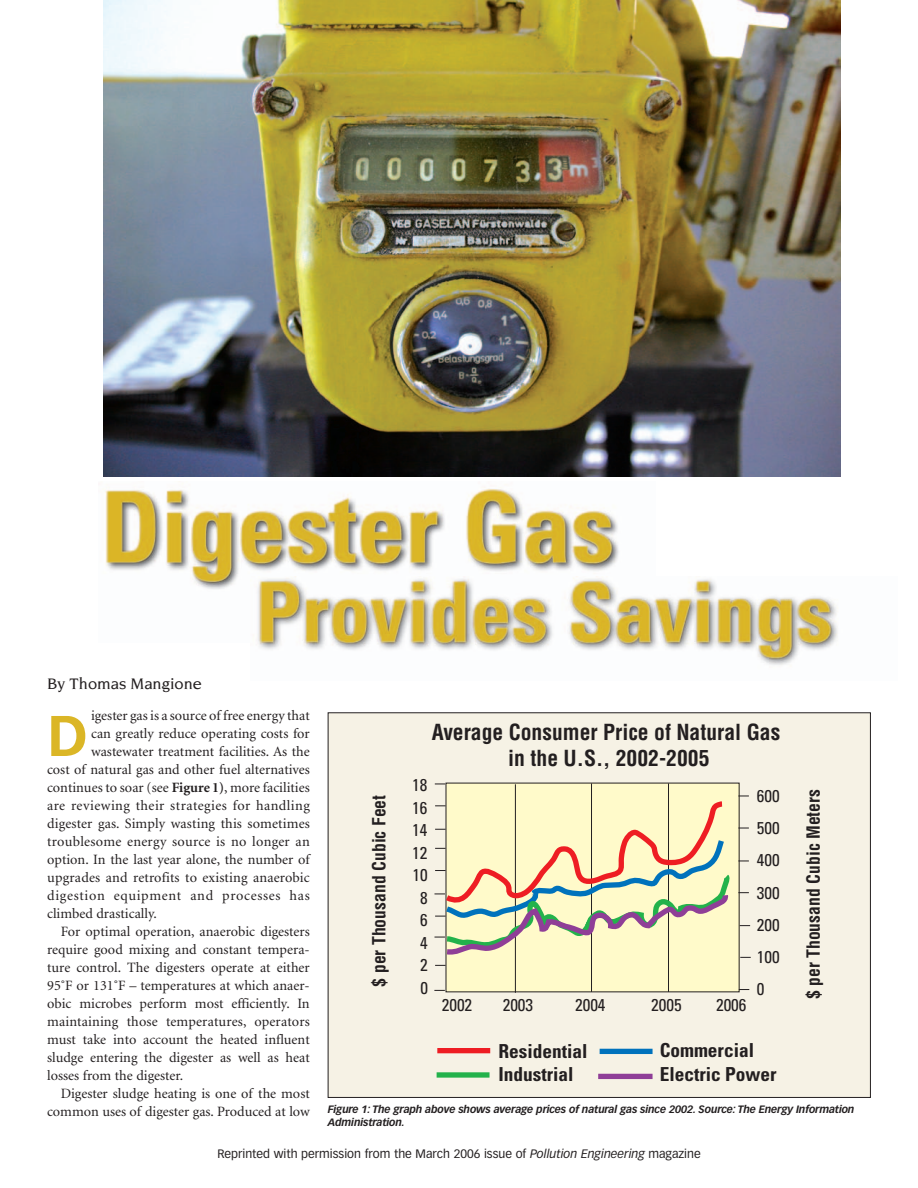
<style>
.page{position:relative;width:918px;height:1188px;background:#fff}
.page>*{position:absolute;margin:0;border:0;box-sizing:border-box;transform-origin:0 0}
.t1{font:700 56.25px "Vectora LH";color:#dbb626}
.t2{font:700 condensed 21.6px/26px "Helvetica";color:#231f20;text-align:center}
.t3{font:700 condensed 19.35px/23.1px "Univers";color:#231f20}
.t4{font:700 condensed 17.7px "Helvetica";color:#231f20}
.t5{font:condensed 17.1px/22.5px "Univers";color:#231f20;text-align:justify}
.t6{font:500 16.5px "Novarese";color:#231f20}
.t7{font:14.25px "Minion";color:#231f20}
.t8{font:14.25px "Minion";letter-spacing:.03em;color:#231f20}
.t9{font:14.25px "Minion";letter-spacing:.02em;color:#231f20}
.t10{font:14.25px "Minion";letter-spacing:.05em;color:#231f20}
.t11{font:12px "Vectora LH";color:#231f20}
.t12{font:italic 700 10.5px/12.6px "Vectora LH";letter-spacing:-.02em;color:#231f20}
.s1{font-weight:700}
.s2{font-style:italic}
</style>
<div class="page">
<img style="left:104px;top:0;width:737px;height:476px">
<div style="left:328px;top:713px;width:542px;height:384px;background:#f6f2e5"></div>
<div style="left:446px;top:783px;width:293px;height:209px;background:#fffaca"></div>
<hr style="left:515px;top:784px;width:1px;height:209px;background:#231f20">
<hr style="left:591px;top:783px;width:1px;height:209px;background:#231f20">
<hr style="left:668px;top:783px;width:1px;height:209px;background:#231f20">
<svg style="left:440px;top:797px;width:288px;height:283px"></svg>
<svg style="left:434px;top:829px;width:296px;height:127px"></svg>
<div style="left:437px;top:1048px;width:53px;height:5px;background:#ee1d23"></div>
<div style="left:600px;top:1049px;width:53px;height:5px;background:#0072bc"></div>
<div style="left:598px;top:1074px;width:55px;height:5px;background:#8f3e97"></div>
<div style="left:437px;top:1072px;width:53px;height:6px;background:#23b24b"></div>
<img style="left:105px;top:487px;width:514px;height:102px">
<img style="left:251px;top:577px;width:587px;height:88px">
<p class="t6" style="left:47px;top:677px;width:156px">By Thomas Mangione</p>
<h1 class="t1" style="left:47px;top:712px;width:42px">D</h1>
<p class="t7" style="left:91px;top:710px;width:220px">igester gas is a source of free energy that</p>
<p class="t7" style="left:91px;top:728px;width:220px">can greatly reduce operating costs for</p>
<p class="t7" style="left:91px;top:746px;width:220px">wastewater treatment facilities. As the</p>
<p class="t7" style="left:47px;top:764px;width:264px">cost of natural gas and other fuel alternatives</p>
<p class="t7" style="left:47px;top:782px;width:264px">continues to soar (see <span class="s1">Figure 1)</span>, more facilities</p>
<p class="t8" style="left:47px;top:800px;width:264px">are reviewing their strategies for handling</p>
<p class="t7" style="left:47px;top:818px;width:264px">digester gas. Simply wasting this sometimes</p>
<p class="t9" style="left:47px;top:836px;width:264px">troublesome energy source is no longer an</p>
<p class="t7" style="left:47px;top:854px;width:264px">option. In the last year alone, the number of</p>
<p class="t7" style="left:47px;top:872px;width:264px">upgrades and retrofits to existing anaerobic</p>
<p class="t10" style="left:47px;top:890px;width:264px">digestion equipment and processes has</p>
<p class="t7" style="left:47px;top:908px;width:111px">climbed drastically.</p>
<p class="t7" style="left:61px;top:926px;width:251px">For optimal operation, anaerobic digesters</p>
<p class="t7" style="left:47px;top:944px;width:264px">require good mixing and constant tempera-</p>
<p class="t7" style="left:47px;top:962px;width:264px">ture control. The digesters operate at either</p>
<p class="t7" style="left:47px;top:980px;width:264px">95˚F or 131˚F – temperatures at which anaer-</p>
<p class="t7" style="left:47px;top:998px;width:264px">obic microbes perform most efficiently. In</p>
<p class="t7" style="left:47px;top:1016px;width:264px">maintaining those temperatures, operators</p>
<p class="t7" style="left:47px;top:1034px;width:264px">must take into account the heated influent</p>
<p class="t7" style="left:47px;top:1052px;width:264px">sludge entering the digester as well as heat</p>
<p class="t7" style="left:47px;top:1070px;width:138px">losses from the digester.</p>
<p class="t7" style="left:61px;top:1088px;width:251px">Digester sludge heating is one of the most</p>
<p class="t7" style="left:47px;top:1106px;width:264px">common uses of digester gas. Produced at low</p>
<h2 class="t2" style="left:432px;top:721px;width:350px">Average Consumer Price of Natural Gas in the U.S., 2002-2005</h2>
<p class="t5" style="left:412px;top:775px;width:17px;text-align:center">18<br>16<br>14<br>12<br>10<br>8<br>6<br>4<br>2<br>0</p>
<p class="t4" style="left:372px;top:987px;width:193px;rotate:-90deg">$ per Thousand Cubic Feet</p>
<p class="t4" style="left:806px;top:999px;width:212px;rotate:-90deg">$ per Thousand Cubic Meters</p>
<p class="t5" style="left:442px;top:995px;width:32px">2002</p>
<p class="t5" style="left:503px;top:995px;width:32px">2003</p>
<p class="t5" style="left:575px;top:995px;width:32px">2004</p>
<p class="t5" style="left:651px;top:995px;width:32px">2005</p>
<p class="t5" style="left:716px;top:995px;width:32px">2006</p>
<h3 class="t3" style="left:498px;top:1041px;width:91px">Residential<br>Industrial</h3>
<h3 class="t3" style="left:660px;top:1041px;width:118px">Commercial<br>Electric Power</h3>
<p class="t5" style="left:757px;top:781px;width:24px;line-height:32.2px">600<br>500<br>400<br>300<br>200<br>100<br>0</p>
<p class="t12" style="left:328px;top:1104px;width:528px">Figure 1: The graph above shows average prices of natural gas since 2002. Source: The Energy Information<br>Administration.</p>
<p class="t11" style="left:217px;top:1149px;width:485px">Reprinted with permission from the March 2006 issue of <span class="s2">Pollution Engineering</span> magazine</p>
</div>
